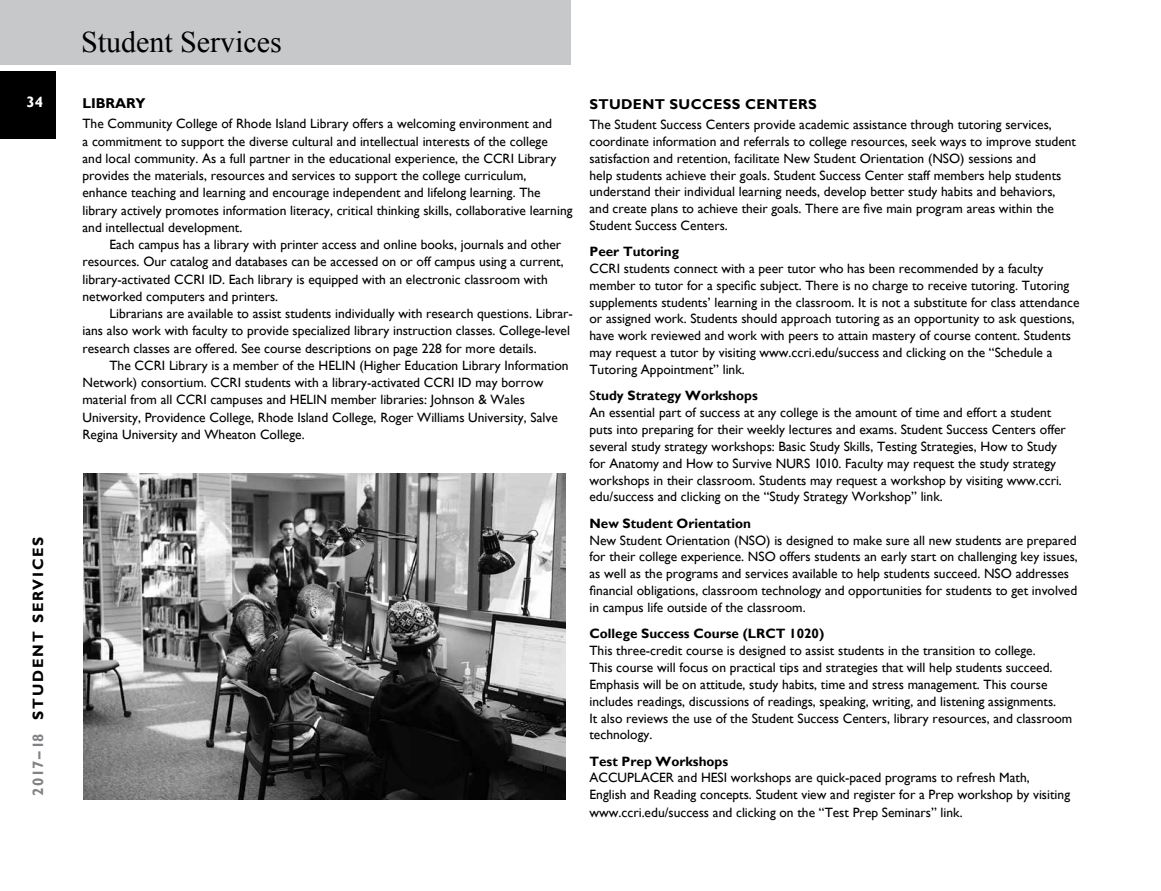
<style>
.page{position:relative;width:1161px;height:891px;background:#fff}
.page>*{position:absolute;margin:0;border:0;box-sizing:border-box;transform-origin:0 0}
.t1{font:30px "Times New Roman";color:#000}
.t2{font:700 15px "Gill Sans";letter-spacing:.125em;color:#000}
.t3{font:700 15px "Gill Sans";color:#fff}
.t4{font:700 14.25px "Gill Sans";letter-spacing:.025em;color:#000}
.t5{font:13.5px/16.8px "Gill Sans";color:#000}
.t6{font:700 13.5px "Gill Sans";color:#000}
.s1{color:#808285}
.s2{font-weight:700}
</style>
<div class="page">
<div style="left:0;top:0;width:571px;height:64px;background:#c7c8ca"></div>
<div style="left:0;top:71px;width:56px;height:68px;background:#000"></div>
<img style="left:83px;top:474px;width:482px;height:326px">
<p class="t3" style="left:27px;top:93px;width:18px">34</p>
<p class="t2" style="left:29px;top:796px;width:261px;rotate:-90deg"><span class="s1">2017–18</span> STUDENT SERVICES</p>
<h1 class="t1" style="left:81px;top:22px;width:202px">Student Services</h1>
<p class="t4" style="left:82px;top:94px;width:10px">Librar</p>
<p class="t4" style="left:136px;top:94px;width:12px">y</p>
<p class="t5" style="left:82px;top:115px;width:492px;line-height:17.2px">The Community College of Rhode Island Library offers a welcoming environment and<br>a commitment to support the diverse cultural and intellectual interests of the college<br>and local community. As a full partner in the educational experience, the CCRI Library provides the materials, resources and services to support the college curriculum, enhance teaching and learning and encourage independent and lifelong learning. The library actively promotes information literacy, critical thinking skills, collaborative learning and intellectual development.</p>
<p class="t5" style="left:82px;top:236px;width:483px;line-height:17.2px;text-indent:27px">Each campus has a library with printer access and online books, journals and other resources. Our catalog and databases can be accessed on or off campus using a current, library-activated CCRI ID. Each library is equipped with an electronic classroom with networked computers and printers.</p>
<p class="t5" style="left:82px;top:305px;width:492px;line-height:17.2px;text-indent:27px">Librarians are available to assist students individually with research questions. Librar&shy;ians also work with faculty to provide specialized library instruction classes. College-level research classes are offered. See course descriptions on page 228 for more details.</p>
<p class="t5" style="left:82px;top:357px;width:488px;line-height:17.2px;text-indent:27px">The CCRI Library is a member of the HELIN (Higher Education Library Information Network) consortium. CCRI students with a library-activated CCRI ID may borrow material from all CCRI campuses and HELIN member libraries: Johnson &amp; Wales University, Providence College, Rhode Island College, Roger Williams University, Salve Regina University and Wheaton College.</p>
<p class="t4" style="left:590px;top:95px;width:21px">Student</p>
<p class="t4" style="left:670px;top:95px;width:21px">Success</p>
<p class="t4" style="left:745px;top:95px;width:73px">CENTERS</p>
<p class="t5" style="left:590px;top:116px;width:488px">The Student Success Centers provide academic assistance through tutoring services, coordinate information and referrals to college resources, seek ways to improve student satisfaction and retention, facilitate New Student Orientation (NSO) sessions and<br>help students achieve their goals. Student Success Center staff members help students understand their individual learning needs, develop better study habits and behaviors, and create plans to achieve their goals. There are five main program areas within the Student Success Centers.</p>
<p class="t6" style="left:590px;top:243px;width:91px">Peer Tutoring</p>
<p class="t5" style="left:590px;top:260px;width:491px">CCRI students connect with a peer tutor who has been recommended by a faculty member to tutor for a specific subject. There is no charge to receive tutoring. Tutoring supplements students’ learning in the classroom. It is not a substitute for class attendance or assigned work. Students should approach tutoring as an opportunity to ask questions, have work reviewed and work with peers to attain mastery of course content. Students may request a tutor by visiting www.ccri.edu/success and clicking on the “Schedule a Tutoring Appointment” link.</p>
<p class="t5" style="left:590px;top:388px;width:478px">S<span class="s2">tudy Strategy Workshops<br></span>An essential part of success at any college is the amount of time and effort a student puts into preparing for their weekly lectures and exams. Student Success Centers offer several study strategy workshops: Basic Study Skills, Testing Strategies, How to Study for Anatomy and How to Survive NURS 1010. Faculty may request the study strategy workshops in their classroom. Students may request a workshop by visiting www.ccri. edu/success and clicking on the “Study Strategy Workshop” link.</p>
<p class="t6" style="left:590px;top:515px;width:163px">New Student Orientation</p>
<p class="t5" style="left:590px;top:532px;width:490px">New Student Orientation (NSO) is designed to make sure all new students are prepared for their college experience. NSO offers students an early start on challenging key issues, as well as the programs and services available to help students succeed. NSO addresses financial obligations, classroom technology and opportunities for students to get involved in campus life outside of the classroom.</p>
<p class="t6" style="left:590px;top:625px;width:236px">College Success Course (LRCT 1020)</p>
<p class="t5" style="left:590px;top:642px;width:484px">This three-credit course is designed to assist students in the transition to college.<br>This course will focus on practical tips and strategies that will help students succeed.<br>Emphasis will be on attitude, study habits, time and stress management. This course includes readings, discussions of readings, speaking, writing, and listening assignments.<br>It also reviews the use of the Student Success Centers, library resources, and classroom technology.</p>
<p class="t6" style="left:590px;top:753px;width:140px">Test Prep Workshops</p>
<p class="t5" style="left:590px;top:770px;width:482px">ACCUPLACER and HESI workshops are quick-paced programs to refresh Math,<br>English and Reading concepts. Student view and register for a Prep workshop by visiting www.ccri.edu/success and clicking on the “Test Prep Seminars” link.</p>
</div>
